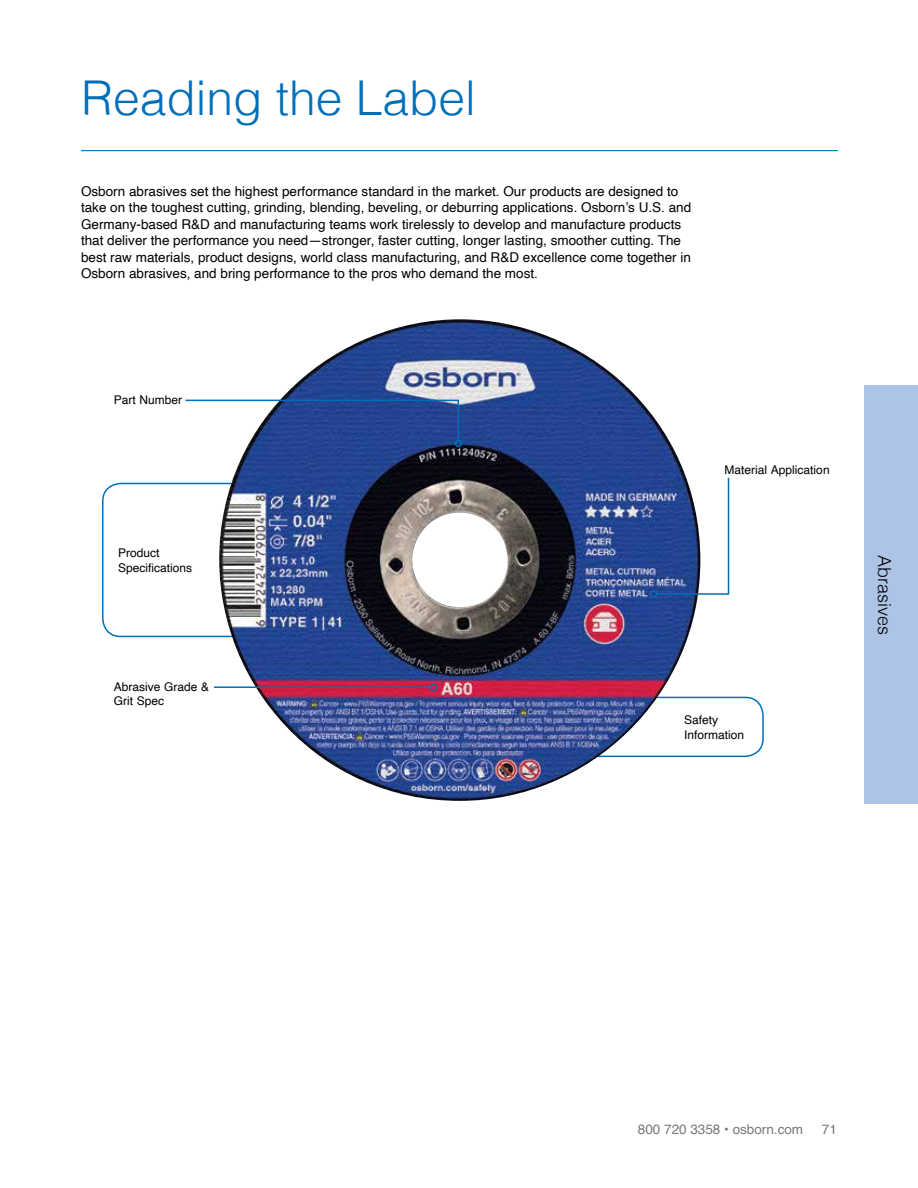
<style>
.page{position:relative;width:918px;height:1188px;background:#fff}
.page>*{position:absolute;margin:0;border:0;box-sizing:border-box;transform-origin:0 0}
.t1{font:300 48px "Helvetica";color:#006fba}
.t2{font:300 18px "Helvetica";color:#000}
.t3{font:13.5px/16.5px "Helvetica";color:#000}
.t4{font:13.5px "Helvetica";color:#77787b}
.t5{font:12px/14.4px "Helvetica";color:#000}
</style>
<div class="page">
<div style="left:864px;top:385px;width:54px;height:419px;background:#aec4e6"></div>
<div style="left:491px;top:697px;width:273px;height:60px;border:2px solid #006fba;border-radius:18px"></div>
<hr style="left:81px;top:150px;width:757px;height:1px;background:#006fba">
<div style="left:102px;top:483px;width:262px;height:154px;border:2px solid #006fba;border-radius:18px"></div>
<img style="left:219px;top:319px;width:481px;height:482px">
<svg style="left:185px;top:399px;width:275px;height:43px"></svg>
<div style="left:455px;top:440px;width:7px;height:7px;border:2px solid #006fba;border-radius:50%"></div>
<hr style="left:214px;top:686px;width:217px;height:2px;background:#006fba">
<div style="left:430px;top:683px;width:7px;height:8px;border:2px solid #006fba;border-radius:50%"></div>
<svg style="left:655px;top:476px;width:75px;height:119px"></svg>
<div style="left:650px;top:590px;width:7px;height:8px;border:2px solid #006fba;border-radius:50%"></div>
<h1 class="t1" style="left:81px;top:57px;width:396px">Reading the Label</h1>
<p class="t3" style="left:81px;top:183px;width:612px">Osborn abrasives set the highest performance standard in the market. Our products are designed to take on the toughest cutting, grinding, blending, beveling, or deburring applications. Osborn’s U.S. and Germany-based R&amp;D and manufacturing teams work tirelessly to develop and manufacture products that deliver the performance you need—stronger, faster cutting, longer lasting, smoother cutting. The best raw materials, product designs, world class manufacturing, and R&amp;D excellence come together in Osborn abrasives, and bring performance to the pros who demand the most.</p>
<p class="t5" style="left:114px;top:393px;width:70px">Part Number</p>
<p class="t5" style="left:118px;top:546px;width:76px">Product<br>Specifications</p>
<p class="t5" style="left:114px;top:680px;width:97px">Abrasive Grade &amp;<br>Grit Spec</p>
<p class="t5" style="left:725px;top:463px;width:107px">Material Application</p>
<p class="t5" style="left:684px;top:713px;width:62px">Safety<br>Information</p>
<h2 class="t2" style="left:900px;top:555px;width:82px;rotate:90deg">Abrasives</h2>
<p class="t4" style="left:638px;top:1119px;width:167px">800 720 3358 • osborn.com</p>
<p class="t4" style="left:822px;top:1119px;width:17px">71</p>
</div>
